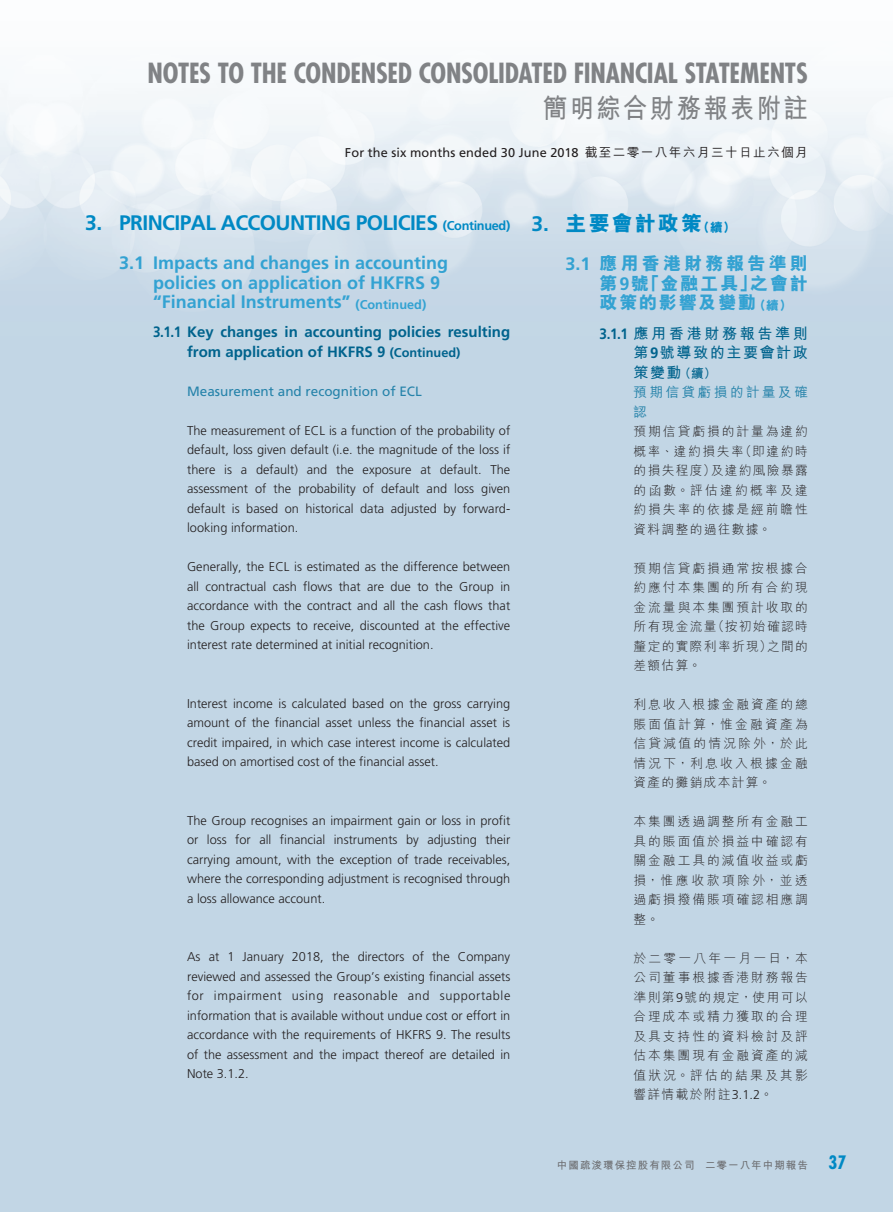
<style>
.page{position:relative;width:893px;height:1212px;background:#fff}
.page>*{position:absolute;margin:0;border:0;box-sizing:border-box;transform-origin:0 0}
.t1{font:700 condensed 27px "Futura Std";letter-spacing:-.01em;color:#808285}
.t2{font:700 27px "M Hei HK";letter-spacing:.1em;color:#808285;scale:.9 1}
.t3{font:700 21px "Frutiger LT Std";letter-spacing:-.025em;color:#0089c4}
.t4{font:800 21px "M Hei HK";letter-spacing:.1em;color:#0089c4}
.t5{font:700 18px/19.5px "Frutiger LT Std";color:#33a2d2}
.t6{font:800 18px/19.5px "M Hei HK";letter-spacing:.11em;color:#33a2d2;text-align:justify}
.t7{font:700 15px/19.5px "Frutiger LT Std";color:#00638d;scale:.9 1}
.t8{font:700 15px/19.5px "M Hei HK";letter-spacing:.11em;color:#00638d;text-align:justify}
.t9{font:13.5px "Frutiger LT Std";color:#2683aa}
.t10{font:500 13.5px/19.5px "M Hei HK";letter-spacing:.19em;color:#2683aa}
.t11{font:300 12.75px/19.5px "Frutiger LT Std";color:#231f20;text-align:justify}
.t12{font:300 12.75px/19.5px "M Hei HK";letter-spacing:.15em;color:#231f20;text-align:justify}
.t13{font:12.75px "Frutiger LT Std";letter-spacing:.01em;color:#231f20}
.t14{font:700 10.5px "M Hei HK";letter-spacing:.1em;color:#6c6d70}
.s1{font-family:"M Hei HK";font-weight:500}
.s2{font-size:12.75px}
.s3{font-family:"Frutiger LT Std";font-weight:700}
.s4{font-family:"Frutiger LT Std"}
.s5{font-family:"Futura Std";font-stretch:condensed;font-size:18px;color:#0089c4}
</style>
<div class="page">
<h1 class="t1" style="left:147px;top:56px;width:662px">NOTES TO THE CONDENSED CONSOLIDATED FINANCIAL STATEMENTS</h1>
<h1 class="t2" style="left:543px;top:89px;width:296px">簡明綜合財務報表附註</h1>
<p class="t13" style="left:345px;top:145px;width:464px">For the six months ended 30 June 2018 <span class="s1">截至二零一八年六月三十日止六個月</span></p>
<h2 class="t3" style="left:85px;top:210px;width:427px">3. PRINCIPAL ACCOUNTING POLICIES <span class="s2">(Continued)</span></h2>
<h3 class="t5" style="left:153px;top:253px;width:297px;text-indent:-34px">3.1 Impacts and changes in accounting policies on application of HKFRS 9 “Financial Instruments” <span class="s2">(Continued)</span></h3>
<p class="t7" style="left:187px;top:322px;width:361px;text-indent:-34px">3.1.1 Key changes in accounting policies resulting from application of HKFRS 9 <span class="s2">(Continued)</span></p>
<p class="t9" style="left:187px;top:383px;width:236px">Measurement and recognition of ECL</p>
<p class="t11" style="left:187px;top:421px;width:325px">The measurement of ECL is a function of the probability of default, loss given default (i.e. the magnitude of the loss if there is a default) and the exposure at default. The assessment of the probability of default and loss given default is based on historical data adjusted by forward&shy;looking information.</p>
<p class="t11" style="left:187px;top:557px;width:325px">Generally, the ECL is estimated as the difference between all contractual cash flows that are due to the Group in accordance with the contract and all the cash flows that the Group expects to receive, discounted at the effective interest rate determined at initial recognition.</p>
<p class="t11" style="left:187px;top:694px;width:325px">Interest income is calculated based on the gross carrying amount of the financial asset unless the financial asset is credit impaired, in which case interest income is calculated based on amortised cost of the financial asset.</p>
<p class="t11" style="left:187px;top:811px;width:325px">The Group recognises an impairment gain or loss in profit or loss for all financial instruments by adjusting their carrying amount, with the exception of trade receivables, where the corresponding adjustment is recognised through a loss allowance account.</p>
<p class="t11" style="left:187px;top:947px;width:325px">As at 1 January 2018, the directors of the Company reviewed and assessed the Group’s existing financial assets for impairment using reasonable and supportable information that is available without undue cost or effort in accordance with the requirements of HKFRS 9. The results of the assessment and the impact thereof are detailed in Note 3.1.2.</p>
<h2 class="t4" style="left:531px;top:213px;width:205px"><span class="s3">3.</span> 主要會計政策<span class="s2">（續）</span></h2>
<h3 class="t6" style="left:600px;top:254px;width:210px;text-indent:-34px"><span class="s3">3.1</span> 應用香港財務報告準則第<span class="s3">9</span>號「金融工具」之會計政策的影響及變動<span class="s2">（續）</span></h3>
<p class="t8" style="left:634px;top:322px;width:176px;text-indent:-34px"><span class="s4">3.1.1</span> 應用香港財務報告準則第<span class="s4">9</span>號導致的主要會計政策變動<span class="s2">（續）</span></p>
<p class="t10" style="left:634px;top:381px;width:176px">預期信貸虧損的計量及確認</p>
<p class="t12" style="left:634px;top:421px;width:176px">預期信貸虧損的計量為違約概率、違約損失率（即違約時的損失程度）及違約風險暴露的函數。評估違約概率及違約損失率的依據是經前瞻性資料調整的過往數據。</p>
<p class="t12" style="left:634px;top:558px;width:176px">預期信貸虧損通常按根據合約應付本集團的所有合約現金流量與本集團預計收取的所有現金流量（按初始確認時釐定的實際利率折現）之間的差額估算。</p>
<p class="t12" style="left:634px;top:694px;width:176px">利息收入根據金融資產的總賬面值計算，惟金融資產為信貸減值的情況除外，於此情況下，利息收入根據金融資產的攤銷成本計算。</p>
<p class="t12" style="left:634px;top:811px;width:176px">本集團透過調整所有金融工具的賬面值於損益中確認有關金融工具的減值收益或虧損，惟應收款項除外，並透過虧損撥備賬項確認相應調整。</p>
<p class="t12" style="left:634px;top:948px;width:176px">於二零一八年一月一日，本公司董事根據香港財務報告準則第<span class="s4">9</span>號的規定，使用可以合理成本或精力獲取的合理及具支持性的資料檢討及評估本集團現有金融資產的減值狀況。評估的結果及其影響詳情載於附註<span class="s4">3.1.2</span>。</p>
<p class="t14" style="left:557px;top:1157px;width:291px">中國疏浚環保控股有限公司 二零一八年中期報告 <span class="s5">37</span></p>
</div>
